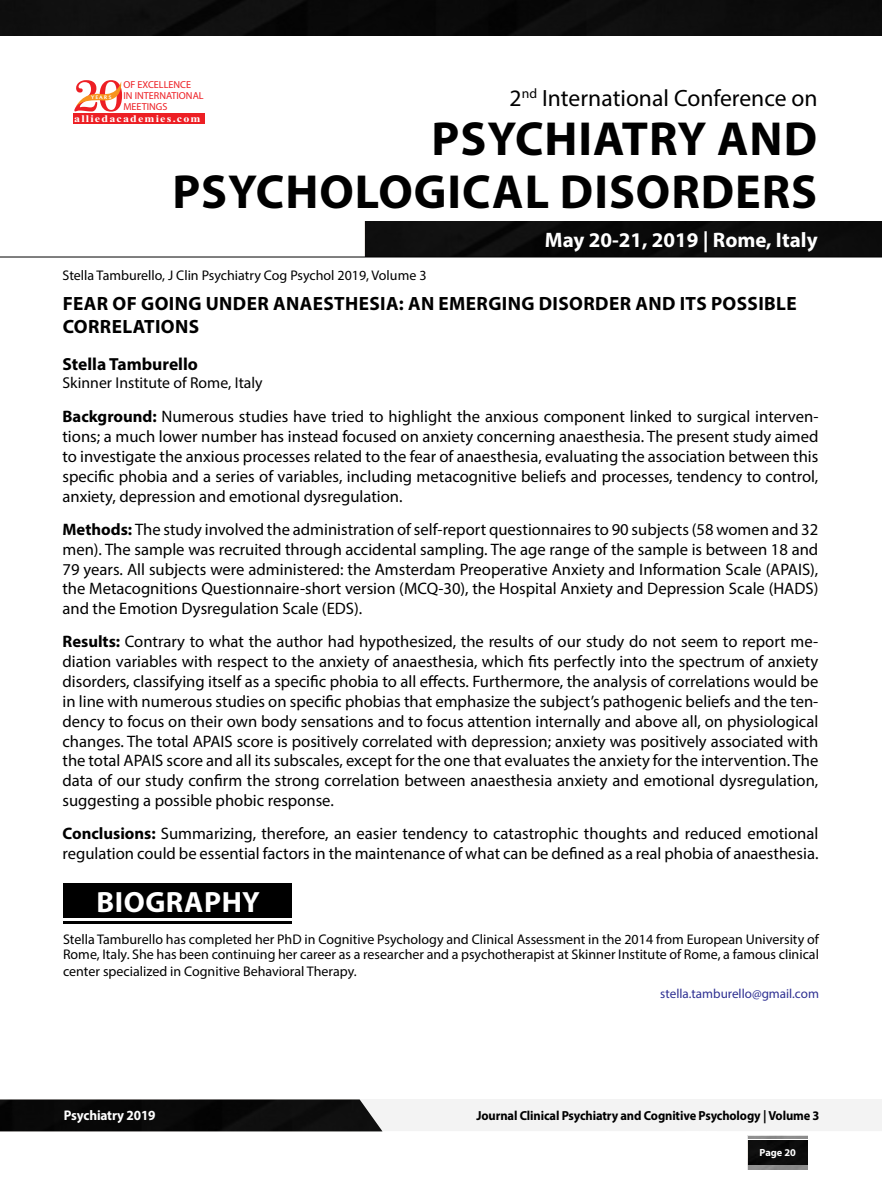
<style>
.page{position:relative;width:882px;height:1197px;background:#fff}
.page>*{position:absolute;margin:0;border:0;box-sizing:border-box;transform-origin:0 0}
.t1{font:700 47.95px/52.9px "Myriad Pro";letter-spacing:.02em;color:#000;text-align:right}
.t2{font:700 29.4px "Myriad Pro";letter-spacing:.02em;color:#fff}
.t3{font:23.62px "Myriad Pro";color:#000}
.t4{font:700 21px "Myriad Pro";color:#fff}
.t5{font:700 19.25px/22.6px "Myriad Pro";letter-spacing:.02em;color:#000}
.t6{font:700 17.5px "Myriad Pro";color:#000}
.t7{font:16.62px/19.9px "Myriad Pro";color:#000;text-align:justify}
.t8{font:15.75px "Myriad Pro";color:#000}
.t9{font:14px/15.4px "Myriad Pro";color:#000}
.t10{font:700 14px "Myriad Pro";letter-spacing:-.01em;color:#fff;scale:.95 1}
.t11{font:700 13.12px "Myriad Pro";letter-spacing:-.01em;color:#000;scale:.95 1}
.t12{font:13.12px "Myriad Pro";color:#2e3092}
.t13{font:700 10.33px "Myriad Pro";color:#fff}
.t14{font:10.15px/10.8px "Myriad Pro";color:#ed1f24}
.t15{font:700 10.15px "Times New Roman";letter-spacing:.1em;color:#fff;scale:1.18 1}
.t16{font:5.25px "Oregon LDO Black";letter-spacing:.24em;color:#fff;scale:1.06 1}
.s1{font-weight:700}
</style>
<div class="page">
<img style="left:748px;top:1140px;width:60px;height:24px">
<hr style="left:748px;top:1136px;width:60px;height:3px;background:#000">
<div style="left:365px;top:222px;width:517px;height:35px;background:#0c0c0c"></div>
<hr style="left:0;top:257px;width:882px;height:1px;background:#000">
<div style="left:0;top:0;width:882px;height:35px;background:#0c0c0c"></div>
<div style="left:0;top:1100px;width:382px;height:31px;background:#090909"></div>
<div style="left:73px;top:113px;width:132px;height:11px;background:#ed1f24"></div>
<svg style="left:74px;top:80px;width:49px;height:32px"></svg>
<div style="left:63px;top:883px;width:228px;height:35px;background:#000"></div>
<hr style="left:63px;top:921px;width:228px;height:3px;background:#000">
<p class="t14" style="left:123px;top:79px;width:82px">OF EXCELLENCE<br>IN INTERNATIONAL<br>MEETINGS</p>
<p class="t15" style="left:74px;top:111px;width:109px">alliedacademies.com</p>
<h3 class="t3" style="left:510px;top:83px;width:310px">2<sup>nd</sup> International Conference on</h3>
<p class="t16" style="left:91px;top:94px;width:21px">YEARS</p>
<h1 class="t1" style="left:172px;top:111px;width:646px">PSYCHIATRY AND<br>PSYCHOLOGICAL DISORDERS</h1>
<p class="t9" style="left:62px;top:267px;width:366px">Stella Tamburello, J Clin Psychiatry Cog Psychol 2019, Volume 3</p>
<p class="t4" style="left:545px;top:226px;width:274px">May 20-21, 2019 | Rome, Italy</p>
<p class="t5" style="left:63px;top:292px;width:736px">FEAR OF GOING UNDER ANAESTHESIA: AN EMERGING DISORDER AND ITS POSSIBLE<br>CORRELATIONS</p>
<p class="t6" style="left:62px;top:353px;width:137px">Stella Tamburello</p>
<p class="t8" style="left:62px;top:373px;width:202px">Skinner Institute of Rome, Italy</p>
<p class="t7" style="left:62px;top:407px;width:757px"><span class="s1">Background:</span> Numerous studies have tried to highlight the anxious component linked to surgical interven&shy;tions; a much lower number has instead focused on anxiety concerning anaesthesia. The present study aimed to investigate the anxious processes related to the fear of anaesthesia, evaluating the association between this specific phobia and a series of variables, including metacognitive beliefs and processes, tendency to control, anxiety, depression and emotional dysregulation.</p>
<p class="t7" style="left:62px;top:519px;width:757px"><span class="s1">Methods:</span> The study involved the administration of self-report questionnaires to 90 subjects (58 women and 32 men). The sample was recruited through accidental sampling. The age range of the sample is between 18 and 79 years. All subjects were administered: the Amsterdam Preoperative Anxiety and Information Scale (APAIS), the Metacognitions Questionnaire-short version (MCQ-30), the Hospital Anxiety and Depression Scale (HADS) and the Emotion Dysregulation Scale (EDS).</p>
<p class="t7" style="left:62px;top:631px;width:757px"><span class="s1">Results:</span> Contrary to what the author had hypothesized, the results of our study do not seem to report me&shy;diation variables with respect to the anxiety of anaesthesia, which fits perfectly into the spectrum of anxiety disorders, classifying itself as a specific phobia to all effects. Furthermore, the analysis of correlations would be in line with numerous studies on specific phobias that emphasize the subject’s pathogenic beliefs and the ten&shy;dency to focus on their own body sensations and to focus attention internally and above all, on physiological changes. The total APAIS score is positively correlated with depression; anxiety was positively associated with the total APAIS score and all its subscales, except for the one that evaluates the anxiety for the intervention. The data of our study confirm the strong correlation between anaesthesia anxiety and emotional dysregulation, suggesting a possible phobic response.</p>
<p class="t7" style="left:63px;top:823px;width:758px"><span class="s1">Conclusions:</span> Summarizing, therefore, an easier tendency to catastrophic thoughts and reduced emotional regulation could be essential factors in the maintenance of what can be defined as a real phobia of anaesthesia.</p>
<h2 class="t2" style="left:96px;top:883px;width:165px">BIOGRAPHY</h2>
<p class="t9" style="left:63px;top:931px;width:757px">Stella Tamburello has completed her PhD in Cognitive Psychology and Clinical Assessment in the 2014 from European University of<br>Rome, Italy. She has been continuing her career as a researcher and a psychotherapist at Skinner Institute of Rome, a famous clinical</p>
<p class="t9" style="left:63px;top:964px;width:295px">center specialized in Cognitive Behavioral Therapy.</p>
<p class="t12" style="left:660px;top:986px;width:160px">stella.tamburello@gmail.com</p>
<p class="t10" style="left:64px;top:1106px;width:98px">Psychiatry 2019</p>
<p class="t11" style="left:477px;top:1107px;width:363px">Journal Clinical Psychiatry and Cognitive Psychology | Volume 3</p>
<p class="t13" style="left:760px;top:1146px;width:38px">Page 20</p>
</div>
